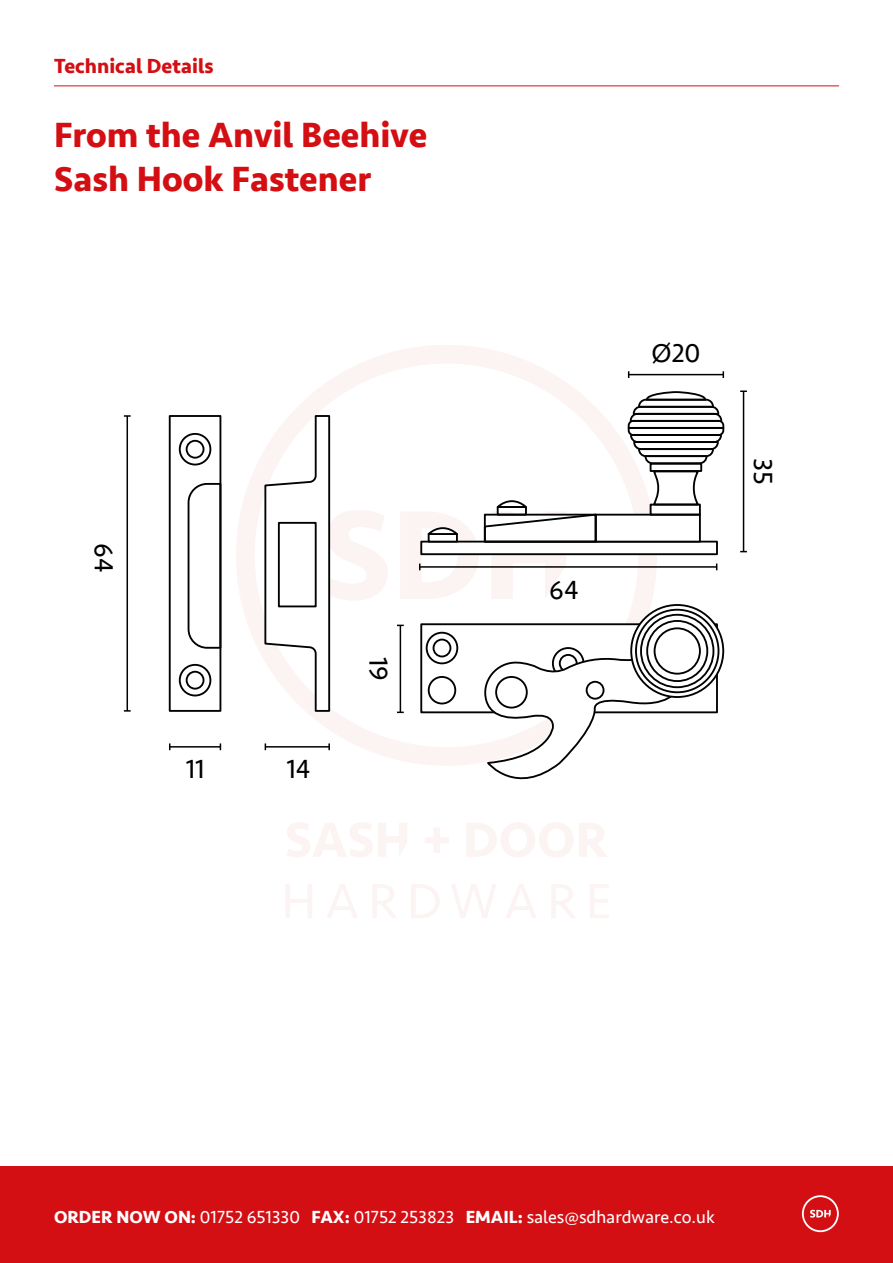
<style>
.page{position:relative;width:893px;height:1263px;background:#fff}
.page>*{position:absolute;margin:0;border:0;box-sizing:border-box;transform-origin:0 0}
.t1{font:700 36px/43.2px "Seravek";color:#d40f14}
.t2{font:27px "Seravek";color:#000}
.t3{font:700 21px "Seravek";color:#d40f14}
.t4{font:18px "Seravek";color:#fff}
.s1{font-weight:700}
</style>
<div class="page">
<svg style="left:236px;top:345px;width:421px;height:420px"></svg>
<svg style="left:287px;top:823px;width:120px;height:34px"></svg>
<svg style="left:425px;top:828px;width:24px;height:25px"></svg>
<svg style="left:467px;top:823px;width:140px;height:34px"></svg>
<svg style="left:286px;top:885px;width:26px;height:33px"></svg>
<svg style="left:327px;top:885px;width:30px;height:33px"></svg>
<svg style="left:373px;top:885px;width:24px;height:33px"></svg>
<svg style="left:411px;top:885px;width:28px;height:33px"></svg>
<svg style="left:452px;top:885px;width:44px;height:33px"></svg>
<svg style="left:506px;top:885px;width:30px;height:33px"></svg>
<svg style="left:552px;top:885px;width:23px;height:33px"></svg>
<svg style="left:590px;top:885px;width:18px;height:33px"></svg>
<div style="left:0;top:1166px;width:893px;height:97px;background:#d40f14"></div>
<svg style="left:802px;top:1195px;width:37px;height:37px"></svg>
<hr style="left:54px;top:85px;width:785px;height:1px;background:#d40f14">
<div style="left:169px;top:415px;width:52px;height:297px;border:2px solid #010202"></div>
<svg style="left:263px;top:414px;width:125px;height:299px"></svg>
<div style="left:420px;top:541px;width:298px;height:14px;background:#fff;border:2px solid #010202"></div>
<div style="left:420px;top:623px;width:298px;height:90px;background:#fff;border:2px solid #010202"></div>
<div style="left:595px;top:514px;width:106px;height:28px;background:#fff;border:2px solid #010202"></div>
<div style="left:179px;top:433px;width:32px;height:32px;border:2px solid #010202;border-radius:50%"></div>
<div style="left:186px;top:440px;width:18px;height:19px;border:2px solid #010202;border-radius:50%"></div>
<div style="left:179px;top:664px;width:32px;height:32px;border:2px solid #010202;border-radius:50%"></div>
<div style="left:186px;top:671px;width:18px;height:19px;border:2px solid #010202;border-radius:50%"></div>
<svg style="left:187px;top:482px;width:35px;height:168px"></svg>
<div style="left:426px;top:632px;width:32px;height:32px;border:2px solid #010202;border-radius:50%"></div>
<div style="left:433px;top:639px;width:18px;height:18px;border:2px solid #010202;border-radius:50%"></div>
<div style="left:428px;top:676px;width:28px;height:28px;border:2px solid #010202;border-radius:50%"></div>
<div style="left:650px;top:504px;width:51px;height:12px;border:2px solid #010202"></div>
<svg style="left:481px;top:647px;width:198px;height:133px"></svg>
<div style="left:495px;top:676px;width:33px;height:32px;border:2px solid #010202;border-radius:50%"></div>
<div style="left:586px;top:681px;width:18px;height:19px;border:2px solid #010202;border-radius:50%"></div>
<svg style="left:631px;top:605px;width:92px;height:92px"></svg>
<div style="left:630px;top:604px;width:94px;height:94px;border:2px solid #010202;border-radius:50%"></div>
<svg style="left:636px;top:610px;width:82px;height:82px"></svg>
<div style="left:635px;top:609px;width:84px;height:84px;border:2px solid #010202;border-radius:50%"></div>
<svg style="left:641px;top:615px;width:72px;height:72px"></svg>
<div style="left:640px;top:614px;width:74px;height:74px;border:2px solid #010202;border-radius:50%"></div>
<svg style="left:647px;top:621px;width:60px;height:60px"></svg>
<div style="left:646px;top:620px;width:62px;height:62px;border:2px solid #010202;border-radius:50%"></div>
<div style="left:655px;top:628px;width:45px;height:46px;background:#fff;border-radius:50%"></div>
<div style="left:654px;top:627px;width:47px;height:48px;border:2px solid #010202;border-radius:50%"></div>
<hr style="left:743px;top:391px;width:1px;height:161px;background:#000">
<svg style="left:740px;top:390px;width:7px;height:2px"></svg>
<hr style="left:265px;top:746px;width:64px;height:1px;background:#000">
<svg style="left:328px;top:743px;width:2px;height:7px"></svg>
<hr style="left:170px;top:746px;width:50px;height:1px;background:#000">
<svg style="left:627px;top:390px;width:98px;height:122px"></svg>
<hr style="left:127px;top:416px;width:1px;height:295px;background:#000">
<svg style="left:124px;top:415px;width:7px;height:2px"></svg>
<svg style="left:124px;top:710px;width:7px;height:2px"></svg>
<hr style="left:420px;top:566px;width:297px;height:2px;background:#000">
<svg style="left:400px;top:499px;width:197px;height:100px"></svg>
<hr style="left:629px;top:374px;width:94px;height:1px;background:#000">
<hr style="left:400px;top:625px;width:1px;height:87px;background:#000">
<svg style="left:397px;top:711px;width:7px;height:2px"></svg>
<p class="t3" style="left:54px;top:50px;width:161px">Technical Details</p>
<h1 class="t1" style="left:54px;top:113px;width:375px">From the Anvil Beehive<br>Sash Hook Fastener</h1>
<h2 class="t2" style="left:125px;top:543px;width:31px;rotate:90deg">64</h2>
<h2 class="t2" style="left:186px;top:748px;width:20px">11</h2>
<h2 class="t2" style="left:286px;top:748px;width:25px">14</h2>
<h2 class="t2" style="left:399px;top:657px;width:26px;rotate:90deg">19</h2>
<h2 class="t2" style="left:549px;top:569px;width:31px">64</h2>
<h2 class="t2" style="left:652px;top:332px;width:50px">Ø20</h2>
<h2 class="t2" style="left:784px;top:458px;width:28px;rotate:90deg">35</h2>
<p class="t4" style="left:54px;top:1203px;width:662px"><span class="s1">ORDER NOW ON:</span> 01752 651330 <span class="s1">FAX:</span> 01752 253823 <span class="s1">EMAIL:</span> sales@sdhardware.co.uk</p>
</div>
